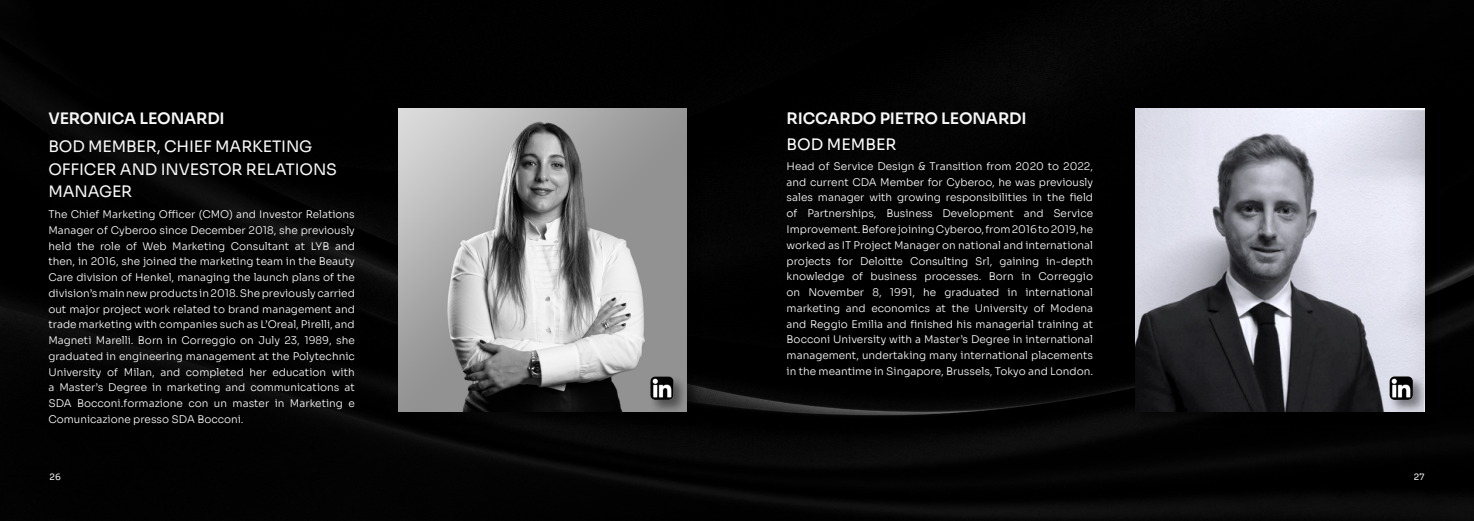
<style>
.page{position:relative;width:1474px;height:521px;background:#fff}
.page>*{position:absolute;margin:0;border:0;box-sizing:border-box;transform-origin:0 0}
.t1{font:15.75px/22.8px "Sora";letter-spacing:-.01em;color:#f7f7f7}
.t2{font:600 15.75px "Sora";letter-spacing:-.01em;color:#f7f7f7}
.t3{font:15.75px "Sora";color:#fff}
.t4{font:300 10.5px/15.8px "Sora";color:#fff;text-align:justify}
.t5{font:8.75px "Sora";color:#fff}
</style>
<div class="page">
<img style="left:0;top:0;width:1473px;height:521px">
<div style="left:396px;top:106px;width:304px;height:319px;background:#000"></div>
<img style="left:398px;top:109px;width:289px;height:302px">
<div style="left:648px;top:374px;width:39px;height:40px;background:#000;opacity:.45"></div>
<img style="left:650px;top:376px;width:23px;height:24px">
<div style="left:1133px;top:107px;width:305px;height:318px;background:#000;opacity:.45"></div>
<img style="left:1135px;top:109px;width:289px;height:302px">
<div style="left:1387px;top:374px;width:39px;height:40px;background:#000;opacity:.45"></div>
<img style="left:1389px;top:376px;width:23px;height:24px">
<h1 class="t2" style="left:48px;top:105px;width:178px">VERONICA LEONARDI</h1>
<h1 class="t1" style="left:48px;top:133px;width:290px">BOD MEMBER, CHIEF MARKETING<br>OFFICER AND INVESTOR RELATIONS<br>MANAGER</h1>
<p class="t4" style="left:48px;top:205px;width:308px">The Chief Marketing Officer (CMO) and Investor Relations Manager of Cyberoo since December 2018, she previously held the role of Web Marketing Consultant at LYB and then, in 2016, she joined the marketing team in the Beauty Care division of Henkel, managing the launch plans of the division’s main new products in 2018. She previously carried out major project work related to brand management and trade marketing with companies such as L’Oreal, Pirelli, and Magneti Marelli. Born in Correggio on July 23, 1989, she graduated in engineering management at the Polytechnic University of Milan, and completed her education with a Master’s Degree in marketing and communications at SDA Bocconi.formazione con un master in Marketing e Comunicazione presso SDA Bocconi.</p>
<p class="t5" style="left:50px;top:469px;width:13px">26</p>
<h1 class="t2" style="left:786px;top:105px;width:241px">RICCARDO PIETRO LEONARDI</h1>
<h1 class="t3" style="left:786px;top:131px;width:111px">BOD MEMBER</h1>
<p class="t4" style="left:786px;top:157px;width:308px">Head of Service Design &amp; Transition from 2020 to 2022, and current CDA Member for Cyberoo, he was previously sales manager with growing responsibilities in the field of Partnerships, Business Development and Service Improvement. Before joining Cyberoo, from 2016 to 2019, he worked as IT Project Manager on national and international projects for Deloitte Consulting Srl, gaining in-depth knowledge of business processes. Born in Correggio on November 8, 1991, he graduated in international marketing and economics at the University of Modena and Reggio Emilia and finished his managerial training at Bocconi University with a Master’s Degree in international management, undertaking many international placements in the meantime in Singapore, Brussels, Tokyo and London.</p>
<p class="t5" style="left:1413px;top:469px;width:12px">27</p>
</div>
